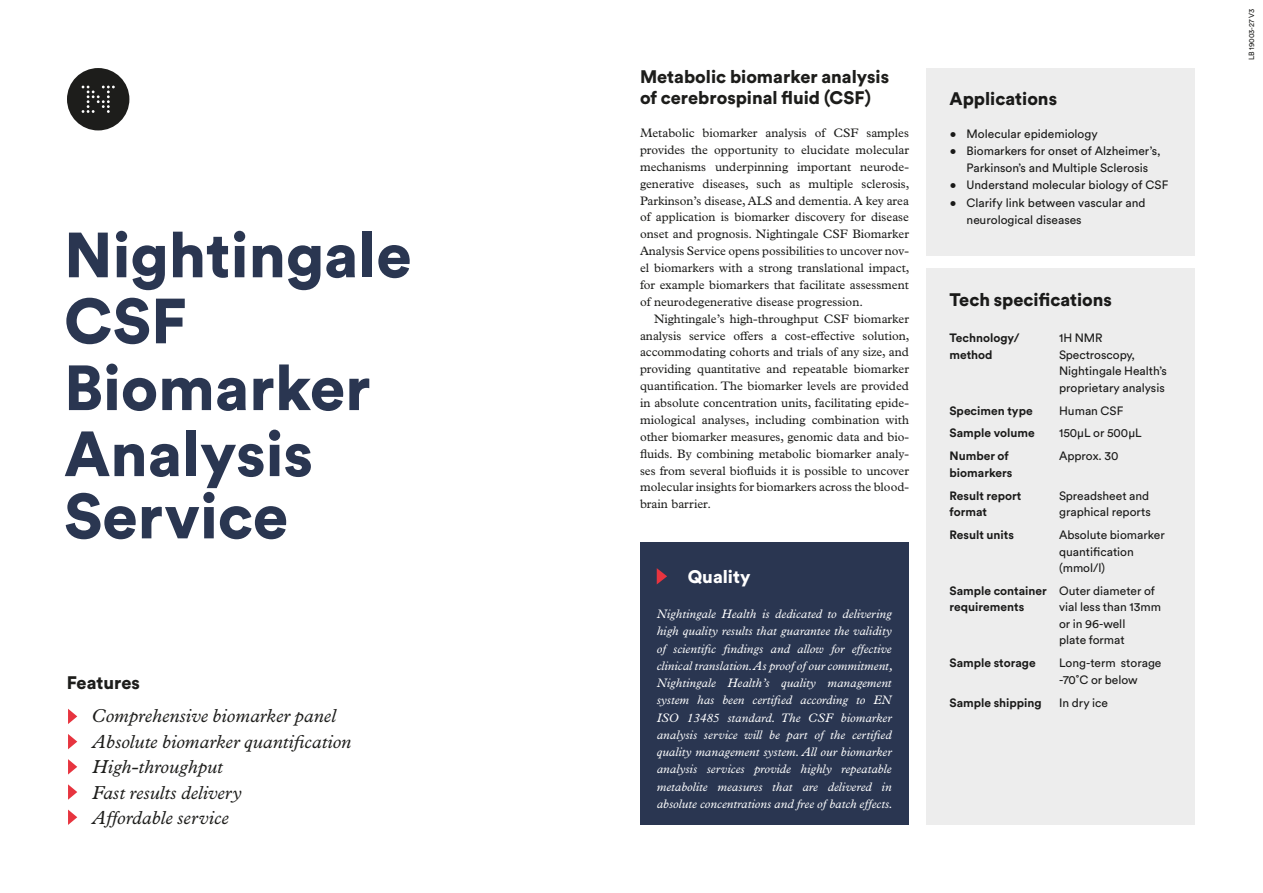
<style>
.page{position:relative;width:1263px;height:893px;background:#fff}
.page>*{position:absolute;margin:0;border:0;box-sizing:border-box;transform-origin:0 0}
.t1{font:900 63px/65.2px "Circular Std";color:#2a3651}
.t2{font:italic 18.9px/25.3px "Plantin MT Pro";letter-spacing:.005em;color:#1d1d1b}
.t3{font:900 18px/21px "Circular Std";color:#1d1d1b}
.t4{font:900 18px "Circular Std";color:#fff}
.t5{font:12.3px/17px "Plantin MT Pro";color:#1d1d1b;text-align:justify}
.t6{font:italic 12.3px/17.2px "Plantin MT Pro";letter-spacing:.005em;color:#fff;text-align:justify}
.t7{font:12px/16.5px "Circular Std";color:#1d1d1b}
.t8{font:700 12px/22.8px "Circular Std";color:#1d1d1b}
.t9{font:7.5px "Circular Std";color:#1d1d1b}
.s1{font-weight:400}
</style>
<div class="page">
<div style="left:926px;top:68px;width:269px;height:187px;background:#ededed"></div>
<div style="left:926px;top:269px;width:269px;height:556px;background:#ededed"></div>
<svg style="left:68px;top:784px;width:9px;height:16px"></svg>
<svg style="left:68px;top:759px;width:9px;height:15px"></svg>
<svg style="left:68px;top:734px;width:9px;height:15px"></svg>
<svg style="left:68px;top:709px;width:9px;height:15px"></svg>
<svg style="left:68px;top:809px;width:9px;height:16px"></svg>
<div style="left:640px;top:542px;width:269px;height:283px;background:#2a3651"></div>
<svg style="left:657px;top:568px;width:10px;height:16px"></svg>
<svg style="left:67px;top:68px;width:62px;height:62px"></svg>
<h1 class="t1" style="left:64px;top:221px;width:349px">Nightingale<br>CSF<br>Biomarker<br>Analysis<br>Service</h1>
<h3 class="t3" style="left:67px;top:672px;width:74px">Features</h3>
<h2 class="t2" style="left:92px;top:703px;width:261px">Comprehensive biomarker panel<br>Absolute biomarker quantification<br>High-throughput<br>Fast results delivery<br>Affordable service</h2>
<h3 class="t3" style="left:640px;top:65px;width:251px">Metabolic biomarker analysis of cerebrospinal fluid (CSF)</h3>
<p class="t5" style="left:640px;top:124px;width:271px">Metabolic biomarker analysis of CSF samples provides the opportunity to elucidate molecular mechanisms underpinning important neurode&shy;generative diseases, such as multiple sclerosis, Parkinson’s disease, ALS and dementia. A key area of application is biomarker discovery for disease onset and prognosis. Nightingale CSF Biomarker Analysis Service opens possibilities to uncover nov&shy;el biomarkers with a strong translational impact, for example biomarkers that facilitate assessment of neurodegenerative disease progression.</p>
<p class="t5" style="left:640px;top:310px;width:271px;text-indent:14px">Nightingale’s high-throughput CSF biomarker analysis service offers a cost-effective solution, accommodating cohorts and trials of any size, and providing quantitative and repeatable biomarker quantification. The biomarker levels are provided in absolute concentration units, facilitating epide&shy;miological analyses, including combination with other biomarker measures, genomic data and bio&shy;fluids. By combining metabolic biomarker analy&shy;ses from several biofluids it is possible to uncover molecular insights for biomarkers across the blood&shy;brain barrier.</p>
<h3 class="t4" style="left:688px;top:564px;width:64px">Quality</h3>
<p class="t6" style="left:657px;top:605px;width:238px">Nightingale Health is dedicated to delivering high quality results that guarantee the validity of scientific findings and allow for effective clinical translation. As proof of our commitment, Nightingale Health’s quality management system has been certified according to EN ISO 13485 standard. The CSF biomarker analysis service will be part of the certified quality management system. All our biomarker analysis services provide highly repeatable metabolite measures that are delivered in absolute concentrations and free of batch effects.</p>
<h3 class="t3" style="left:949px;top:87px;width:109px">Applications</h3>
<p class="t7" style="left:949px;top:125px;width:150px">• Molecular epidemiology</p>
<p class="t7" style="left:949px;top:142px;width:213px;line-height:17.2px;text-align:center">• Biomarkers for onset of Alzheimer’s,<br>Parkinson’s and Multiple Sclerosis</p>
<p class="t7" style="left:949px;top:177px;width:220px">• Understand molecular biology of CSF</p>
<p class="t7" style="left:966px;top:194px;width:180px;line-height:17.2px;text-indent:-17px">• Clarify link between vascular and neurological diseases</p>
<h3 class="t3" style="left:949px;top:289px;width:164px">Tech specifications</h3>
<p class="t8" style="left:949px;top:326px;width:71px">Technology/</p>
<p class="t7" style="left:1059px;top:330px;width:45px">1H NMR</p>
<p class="t8" style="left:949px;top:343px;width:44px">method</p>
<p class="t7" style="left:1059px;top:346px;width:109px">Spectroscopy,<br>Nightingale Health’s proprietary analysis</p>
<p class="t8" style="left:949px;top:399px;width:85px">Specimen type</p>
<p class="t7" style="left:1059px;top:402px;width:66px">Human CSF</p>
<p class="t8" style="left:949px;top:421px;width:87px">Sample volume</p>
<p class="t7" style="left:1059px;top:425px;width:84px">150µL or 500µL</p>
<p class="t8" style="left:949px;top:444px;width:61px">Number of</p>
<p class="t7" style="left:1059px;top:448px;width:61px">Approx. 30</p>
<p class="t8" style="left:949px;top:461px;width:73px">biomarkers<br>Result report</p>
<p class="t7" style="left:1059px;top:487px;width:92px">Spreadsheet and</p>
<p class="t8" style="left:949px;top:500px;width:39px">format</p>
<p class="t7" style="left:1059px;top:504px;width:93px">graphical reports</p>
<p class="t8" style="left:949px;top:523px;width:66px">Result units</p>
<p class="t7" style="left:1059px;top:526px;width:107px">Absolute biomarker quantification (mmol/l)</p>
<p class="t8" style="left:949px;top:582px;width:207px;line-height:16.5px">Sample container <span class="s1">Outer diameter of </span>requirements</p>
<p class="t7" style="left:1059px;top:599px;width:103px">vial less than 13mm or in 96-well<br>plate format</p>
<p class="t8" style="left:949px;top:651px;width:88px">Sample storage</p>
<p class="t7" style="left:1059px;top:655px;width:104px">Long-term storage -70˚C or below</p>
<p class="t8" style="left:949px;top:691px;width:94px">Sample shipping</p>
<p class="t7" style="left:1059px;top:694px;width:50px">In dry ice</p>
<p class="t9" style="left:1247px;top:60px;width:53px;rotate:-90deg">LB 19003-27 V3</p>
</div>
